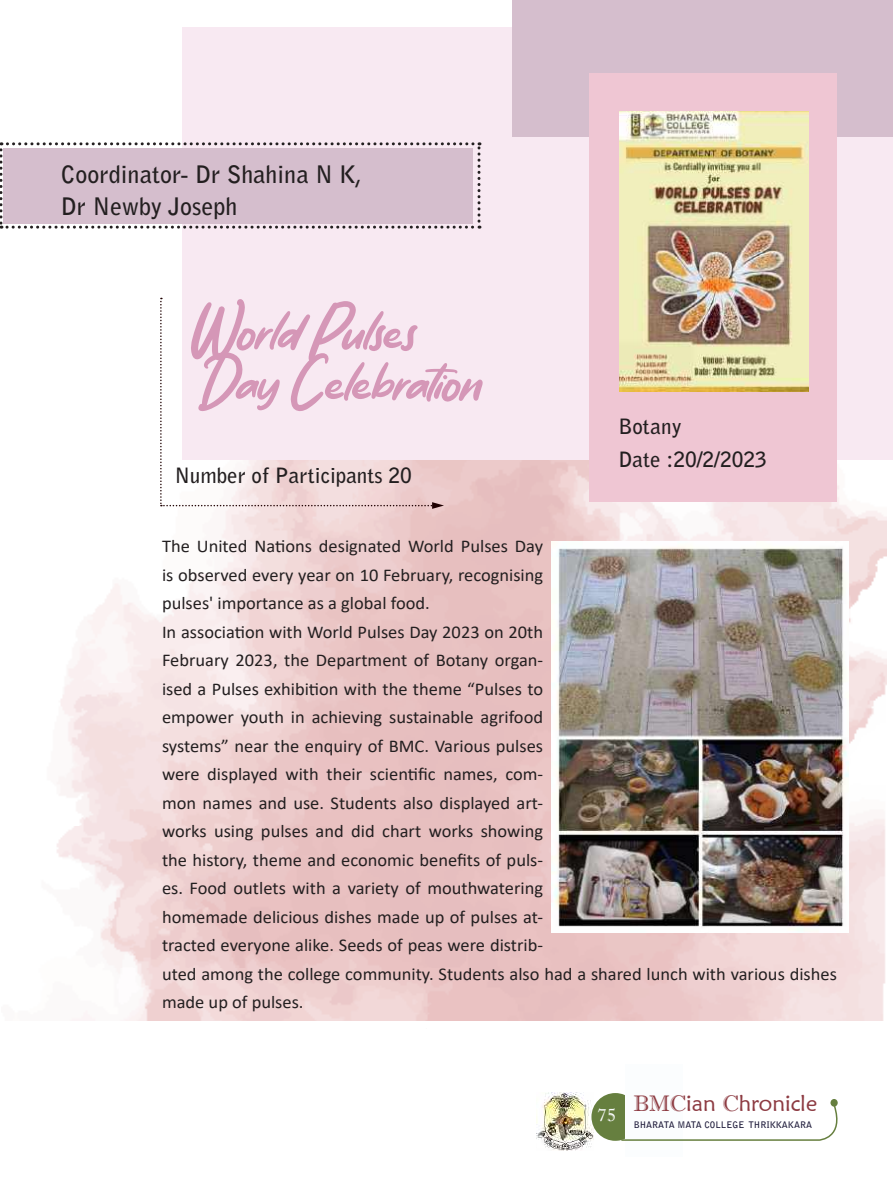
<style>
.page{position:relative;width:893px;height:1191px;background:#fff}
.page>*{position:absolute;margin:0;border:0;box-sizing:border-box;transform-origin:0 0}
.t1{font:52.5px/51px "On My Way";letter-spacing:-.02em;color:#d597b7}
.t2{font:700 24px/31.8px "Bell Gothic Std";color:#231f20}
.t3{font:22.5px "Maiandra GD";color:#8d3b42}
.t4{font:700 21px "Bell Gothic Std";color:#231f20}
.t5{font:18px/28.5px "Calibri";color:#231f20}
.t6{font:18px "Imprint MT Shadow";color:#fbfdfe}
.t7{font:700 9px "Bell Gothic Std";color:#1f1c3b}
.s1{font-family:"Imprint MT Shadow"}
</style>
<div class="page">
<img style="left:536px;top:1092px;width:57px;height:58px">
<div style="left:591px;top:1093px;width:48px;height:47px;background:#667f3f;border-radius:24px"></div>
<div style="left:626px;top:1064px;width:57px;height:92px;background:#fbfdfe"></div>
<div style="left:830px;top:1099px;width:8px;height:7px;background:#667f3f;border-radius:50%"></div>
<svg style="left:620px;top:1103px;width:218px;height:38px"></svg>
<div style="left:182px;top:27px;width:711px;height:432px;background:#f8e9f2"></div>
<div style="left:513px;top:0;width:380px;height:137px;background:#d5becd"></div>
<div style="left:589px;top:74px;width:248px;height:428px;background:#efc6d3"></div>
<svg style="left:160px;top:298px;width:284px;height:211px"></svg>
<svg style="left:0;top:142px;width:480px;height:87px;background:#d3becb"></svg>
<img style="left:619px;top:111px;width:189px;height:281px">
<img style="left:552px;top:541px;width:297px;height:391px">
<h2 class="t2" style="left:61px;top:159px;width:303px">Coordinator- Dr Shahina N K,<br>Dr Newby Joseph</h2>
<h1 class="t1" style="left:190px;top:304px;width:293px">World Pulses<br>Day Celebration</h1>
<p class="t4" style="left:175px;top:463px;width:239px">Number of Participants 20</p>
<p class="t4" style="left:618px;top:413px;width:64px">Botany</p>
<p class="t4" style="left:619px;top:447px;width:150px">Date :20/2/2023</p>
<p class="t5" style="left:162px;top:531px;width:676px">The United Nations designated World Pulses Day<br>is observed every year on 10 February, recognising<br>pulses' importance as a global food.<br>In association with World Pulses Day 2023 on 20th<br>February 2023, the Department of Botany organ-<br>ised a Pulses exhibition with the theme “Pulses to<br>empower youth in achieving sustainable agrifood<br>systems” near the enquiry of BMC. Various pulses<br>were displayed with their scientific names, com-<br>mon names and use. Students also displayed art-<br>works using pulses and did chart works showing<br>the history, theme and economic benefits of puls-<br>es. Food outlets with a variety of mouthwatering<br>homemade delicious dishes made up of pulses at-<br>tracted everyone alike. Seeds of peas were distrib-<br>uted among the college community. Students also had a shared lunch with various dishes made up of pulses.</p>
<p class="t6" style="left:598px;top:1104px;width:20px">75</p>
<p class="t3" style="left:633px;top:1089px;width:185px"><span class="s1">BMC</span>ian <span class="s1">C</span>hronicle</p>
<p class="t7" style="left:634px;top:1119px;width:180px">BHARATA MATA COLLEGE THRIKKAKARA</p>
</div>
